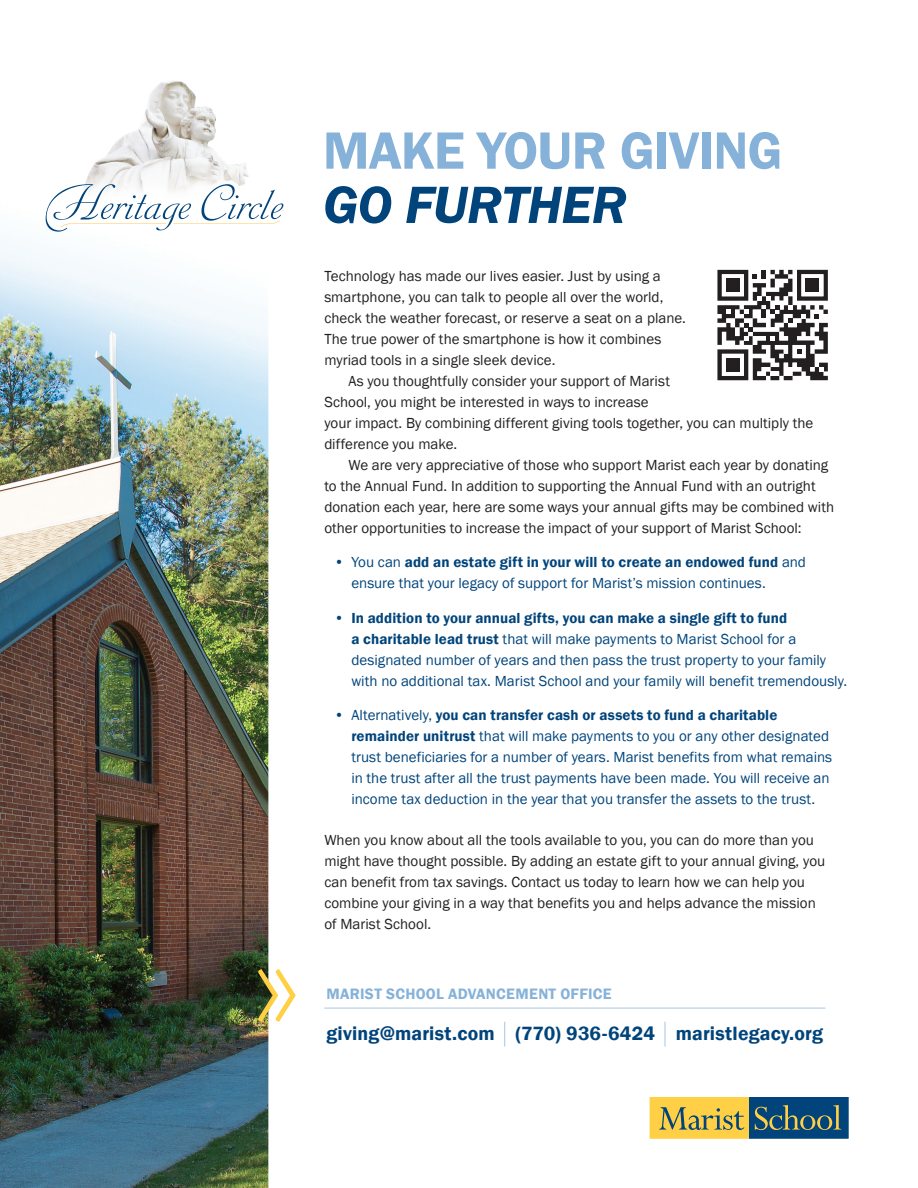
<style>
.page{position:relative;width:918px;height:1188px;background:#fff}
.page>*{position:absolute;margin:0;border:0;box-sizing:border-box;transform-origin:0 0}
.t1{font:600 54.3px "Franklin Gothic";letter-spacing:-.015em;color:#86b2d9}
.t2{font:italic 600 54.3px "Franklin Gothic";letter-spacing:-.015em;color:#00447b}
.t3{font:600 19.8px "Franklin Gothic";letter-spacing:.01em;color:#00447b}
.t4{font:600 15.45px "Franklin Gothic";letter-spacing:.015em;color:#86b2d9}
.t5{font:15px/21px "Franklin Gothic";color:#231f20}
.t6{font:15px/21px "Franklin Gothic";color:#00447b}
.s1{font-weight:600}
</style>
<div class="page">
<svg style="left:649px;top:1097px;width:200px;height:42px;background:#808a61"></svg>
<img style="left:0;top:215px;width:269px;height:973px">
<hr style="left:324px;top:1008px;width:501px;height:1px;background:#a7c5e3">
<svg style="left:504px;top:1022px;width:1px;height:25px"></svg>
<svg style="left:665px;top:1022px;width:1px;height:25px"></svg>
<svg style="left:258px;top:969px;width:38px;height:53px"></svg>
<img style="left:85px;top:81px;width:164px;height:103px">
<svg style="left:46px;top:184px;width:237px;height:48px"></svg>
<svg style="left:717px;top:269px;width:111px;height:112px"></svg>
<h1 class="t1" style="left:323px;top:117px;width:461px">MAKE YOUR GIVING</h1>
<h1 class="t2" style="left:323px;top:170px;width:306px">GO FURTHER</h1>
<p class="t5" style="left:324px;top:265px;width:363px">Technology has made our lives easier. Just by using a smartphone, you can talk to people all over the world, check the weather forecast, or reserve a seat on a plane.<br>The true power of the smartphone is how it combines myriad tools in a single sleek device.</p>
<p class="t5" style="left:324px;top:370px;width:491px;text-indent:24px">As you thoughtfully consider your support of Marist<br>School, you might be interested in ways to increase<br>your impact. By combining different giving tools together, you can multiply the difference you make.</p>
<p class="t5" style="left:324px;top:454px;width:511px;text-indent:24px">We are very appreciative of those who support Marist each year by donating to the Annual Fund. In addition to supporting the Annual Fund with an outright donation each year, here are some ways your annual gifts may be combined with other opportunities to increase the impact of your support of Marist School:</p>
<p class="t6" style="left:351px;top:552px;width:456px;text-indent:-17px">• You can <span class="s1">add an estate gift in your will to create an endowed fund</span> and ensure that your legacy of support for Marist’s mission continues.</p>
<p class="t6" style="left:351px;top:607px;width:497px;text-indent:-17px"><span class="s1">• In addition to your annual gifts, you can make a single gift to fund<br>a charitable lead trust</span> that will make payments to Marist School for a designated number of years and then pass the trust property to your family with no additional tax. Marist School and your family will benefit tremendously.</p>
<p class="t6" style="left:351px;top:705px;width:482px;text-indent:-17px">• Alternatively, <span class="s1">you can transfer cash or assets to fund a charitable remainder unitrust</span> that will make payments to you or any other designated trust beneficiaries for a number of years. Marist benefits from what remains in the trust after all the trust payments have been made. You will receive an income tax deduction in the year that you transfer the assets to the trust.</p>
<p class="t5" style="left:324px;top:830px;width:502px">When you know about all the tools available to you, you can do more than you might have thought possible. By adding an estate gift to your annual giving, you can benefit from tax savings. Contact us today to learn how we can help you combine your giving in a way that benefits you and helps advance the mission of Marist School.</p>
<p class="t4" style="left:327px;top:984px;width:287px">MARIST SCHOOL ADVANCEMENT OFFICE</p>
<h2 class="t3" style="left:327px;top:1021px;width:498px">giving@marist.com (770) 936-6424 maristlegacy.org</h2>
</div>
